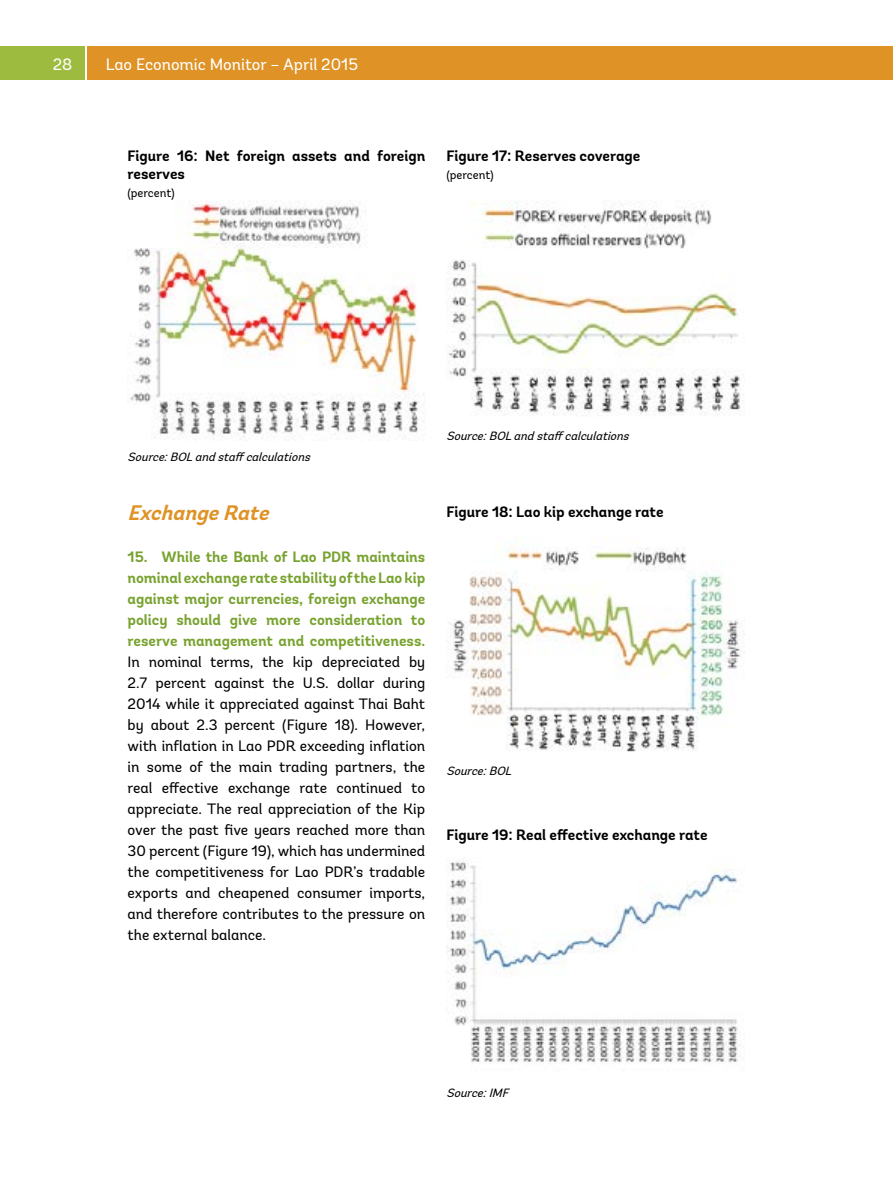
<style>
.page{position:relative;width:893px;height:1191px;background:#fff}
.page>*{position:absolute;margin:0;border:0;box-sizing:border-box;transform-origin:0 0}
.t1{font:italic 700 21px "Andes";color:#df9225}
.t2{font:16.5px "Andes";color:#fff}
.t3{font:15px/21px "Andes";color:#000;text-align:justify}
.t4{font:700 15px/21px "Andes";color:#78a22f;text-align:justify}
.t5{font:700 15px/18px "Andes";color:#000}
.t6{font:italic 12px "Andes";color:#000}
.t7{font:12px "Andes";color:#000}
</style>
<div class="page">
<div style="left:87px;top:47px;width:806px;height:33px;background:#df9225"></div>
<div style="left:0;top:47px;width:85px;height:33px;background:#9dbb3f"></div>
<img style="left:130px;top:201px;width:294px;height:240px">
<img style="left:448px;top:201px;width:296px;height:216px">
<img style="left:446px;top:546px;width:298px;height:206px">
<img style="left:446px;top:859px;width:294px;height:204px">
<p class="t2" style="left:53px;top:54px;width:21px">28</p>
<p class="t2" style="left:106px;top:54px;width:254px">Lao Economic Monitor – April 2015</p>
<p class="t5" style="left:128px;top:147px;width:299px">Figure 16: Net foreign assets and foreign reserves</p>
<p class="t7" style="left:128px;top:185px;width:49px">(percent)</p>
<p class="t5" style="left:446px;top:147px;width:195px">Figure 17: Reserves coverage</p>
<p class="t7" style="left:446px;top:167px;width:49px">(percent)</p>
<p class="t6" style="left:128px;top:449px;width:188px">Source:BOLandstaff calculations</p>
<h1 class="t1" style="left:128px;top:499px;width:150px">ExchangeRate</h1>
<p class="t4" style="left:128px;top:546px;width:299px">15. While the Bank of Lao PDR maintains nominal exchange rate stability of the Lao kip against major currencies, foreign exchange policy should give more consideration to reserve management and competitiveness.</p>
<p class="t3" style="left:128px;top:651px;width:299px">In nominal terms, the kip depreciated by 2.7 percent against the U.S. dollar during 2014 while it appreciated against Thai Baht by about 2.3 percent (Figure 18). However, with inflation in Lao PDR exceeding inflation in some of the main trading partners, the real effective exchange rate continued to appreciate. The real appreciation of the Kip over the past five years reached more than 30 percent (Figure 19), which has undermined the competitiveness for Lao PDR’s tradable exports and cheapened consumer imports, and therefore contributes to the pressure on the external balance.</p>
<p class="t6" style="left:446px;top:428px;width:188px">Source:BOLandstaff calculations</p>
<p class="t5" style="left:446px;top:504px;width:219px">Figure 18: Lao kip exchange rate</p>
<p class="t6" style="left:446px;top:763px;width:70px">Source:BOL</p>
<p class="t5" style="left:446px;top:826px;width:263px">Figure 19: Real effective exchange rate</p>
<p class="t6" style="left:446px;top:1085px;width:67px">Source:IMF</p>
</div>
